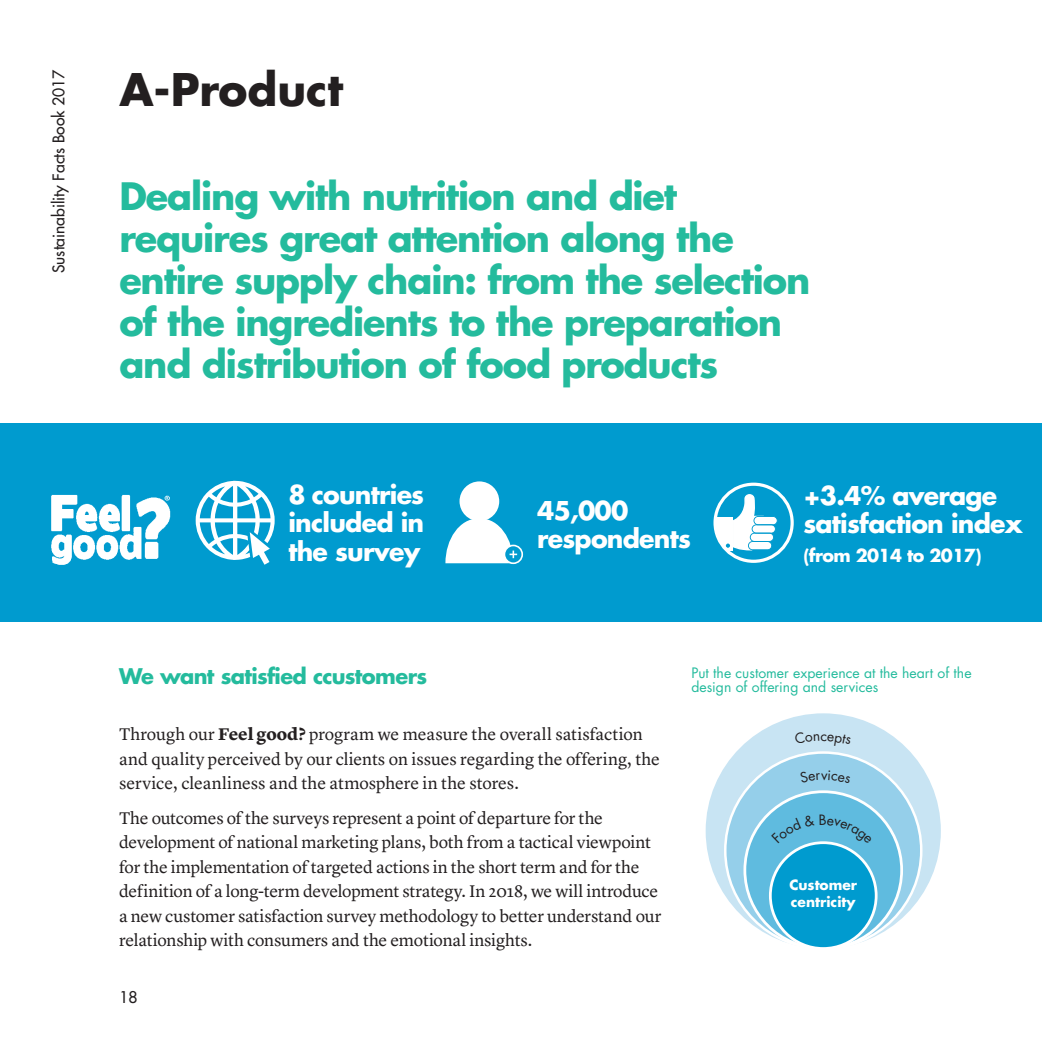
<style>
.page{position:relative;width:1042px;height:1042px;background:#fff}
.page>*{position:absolute;margin:0;border:0;box-sizing:border-box;transform-origin:0 0}
.t1{font:700 43.75px "Futura Std";color:#231f20}
.t2{font:700 36.75px/42px "Futura Std";letter-spacing:-.03em;color:#24bb9d}
.t3{font:700 25.2px/28.3px "Futura Std";letter-spacing:-.03em;color:#fff}
.t4{font:700 21px "Futura Std";letter-spacing:-.03em;color:#24bb9d}
.t5{font:17.5px/24.5px "Lyon Text";letter-spacing:-.01em;color:#231f20}
.t6{font:700 17.5px "Futura Std";letter-spacing:-.03em;color:#fff}
.t7{font:500 15.75px "Futura Std";color:#231f20}
.t8{font:14px/14px "Futura Std";color:#24bb9d}
.t9{font:700 13.83px/16.6px "Futura Std";color:#fff}
.s1{font-weight:700}
</style>
<div class="page">
<div style="left:0;top:423px;width:1042px;height:199px;background:#009bcf"></div>
<svg style="left:208px;top:481px;width:67px;height:84px"></svg>
<div style="left:459px;top:481px;width:40px;height:40px;background:#fff;border-radius:50%"></div>
<div style="left:504px;top:545px;width:19px;height:19px;border:2px solid #fff;border-radius:50%"></div>
<svg style="left:445px;top:518px;width:72px;height:45px"></svg>
<div style="left:705px;top:713px;width:236px;height:235px;background:#c8e4f3;border-radius:50%"></div>
<svg style="left:725px;top:752px;width:196px;height:196px;background:#a2d5ec"></svg>
<div style="left:745px;top:792px;width:156px;height:156px;background:#5fbbdf;border-radius:50%"></div>
<div style="left:770px;top:842px;width:106px;height:106px;background:#009bcf;border-radius:50%"></div>
<div style="left:769px;top:841px;width:108px;height:109px;border:3px solid #fff;border-radius:50%"></div>
<img style="left:51px;top:492px;width:157px;height:73px">
<svg style="left:717px;top:517px;width:9px;height:34px"></svg>
<svg style="left:726px;top:493px;width:52px;height:58px"></svg>
<div style="left:713px;top:483px;width:81px;height:80px;border:3px solid #fff;border-radius:50%"></div>
<svg style="left:807px;top:841px;width:33px;height:3px"></svg>
<p class="t7" style="left:49px;top:273px;width:205px;rotate:-90deg">Sustainability Facts Book 2017</p>
<h1 class="t1" style="left:119px;top:60px;width:225px">A-Product</h1>
<h2 class="t2" style="left:119px;top:175px;width:693px">Dealing with nutrition and diet requires great attention along the entire supply chain: from the selection of the ingredients to the preparation and distribution of food products</h2>
<h3 class="t3" style="left:288px;top:480px;width:137px;text-align:justify">8 countries included in the survey</h3>
<p class="t4" style="left:119px;top:662px;width:310px">We want satisfied ccustomers</p>
<h3 class="t3" style="left:537px;top:496px;width:155px">45,000 respondents</h3>
<h3 class="t3" style="left:803px;top:481px;width:221px">+3.4% average satisfaction index</h3>
<p class="t6" style="left:803px;top:543px;width:180px">(from 2014 to 2017)</p>
<p class="t8" style="left:691px;top:666px;width:282px">Put the customer experience at the heart of the design of offering and services</p>
<p class="t5" style="left:119px;top:721px;width:542px">Through our <span class="s1">Feel good?</span> program we measure the overall satisfaction and quality perceived by our clients on issues regarding the offering, the service, cleanliness and the atmosphere in the stores.</p>
<p class="t5" style="left:119px;top:804px;width:544px">The outcomes of the surveys represent a point of departure for the development of national marketing plans, both from a tactical viewpoint for the implementation of targeted actions in the short term and for the definition of a long-term development strategy. In 2018, we will introduce a new customer satisfaction survey methodology to better understand our relationship with consumers and the emotional insights.</p>
<p class="t7" style="left:119px;top:987px;width:20px">18</p>
<p class="t9" style="left:789px;top:876px;width:69px">Customer centricity</p>
</div>
